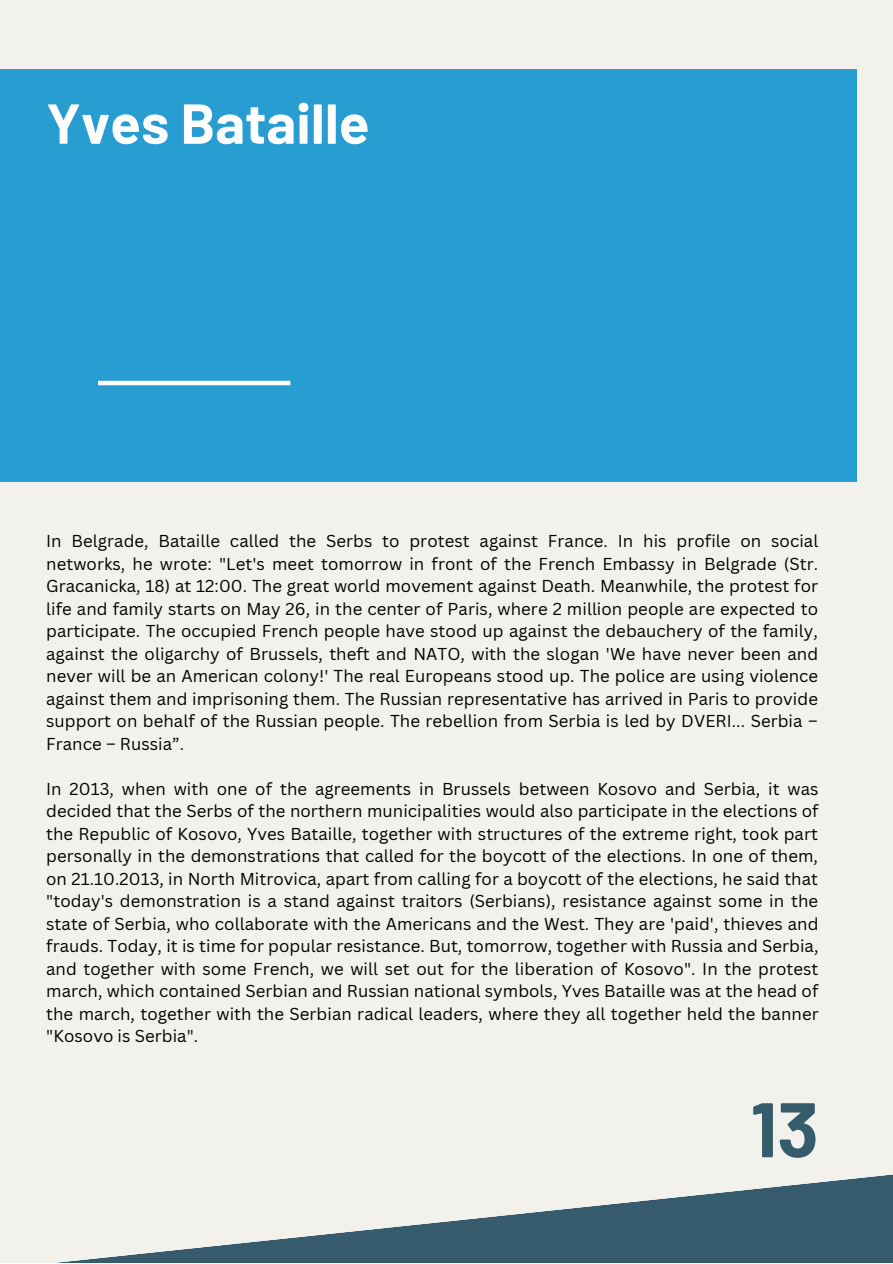
<style>
.page{position:relative;width:893px;height:1264px;background:#fff}
.page>*{position:absolute;margin:0;border:0;box-sizing:border-box;transform-origin:0 0}
.t1{font:700 77.1px "Barlow";color:#365b6d}
.t2{font:700 56.25px "Barlow";color:#fff}
.t3{font:16.8px/22.5px "Canva Sans";letter-spacing:.005em;color:#000;text-align:justify}
</style>
<div class="page">
<div style="left:0;top:0;width:892px;height:1262px;background:#f2f1ec"></div>
<div style="left:0;top:69px;width:857px;height:413px;background:#289dd2"></div>
<hr style="left:98px;top:381px;width:192px;height:4px;background:#fff">
<svg style="left:66px;top:1174px;width:826px;height:88px"></svg>
<p class="t2" style="left:46px;top:87px;width:325px">Yves Bataille</p>
<p class="t3" style="left:46px;top:529px;width:773px">In Belgrade, Bataille called the Serbs to protest against France. In his profile on social networks, he wrote: "Let's meet tomorrow in front of the French Embassy in Belgrade (Str.<br>Gracanicka, 18) at 12:00. The great world movement against Death. Meanwhile, the protest for life and family starts on May 26, in the center of Paris, where 2 million people are expected to participate. The occupied French people have stood up against the debauchery of the family, against the oligarchy of Brussels, theft and NATO, with the slogan 'We have never been and never will be an American colony!' The real Europeans stood up. The police are using violence against them and imprisoning them. The Russian representative has arrived in Paris to provide support on behalf of the Russian people. The rebellion from Serbia is led by DVERI... Serbia – France – Russia”.</p>
<p class="t3" style="left:46px;top:777px;width:774px">In 2013, when with one of the agreements in Brussels between Kosovo and Serbia, it was decided that the Serbs of the northern municipalities would also participate in the elections of the Republic of Kosovo, Yves Bataille, together with structures of the extreme right, took part personally in the demonstrations that called for the boycott of the elections. In one of them, on 21.10.2013, in North Mitrovica, apart from calling for a boycott of the elections, he said that "today's demonstration is a stand against traitors (Serbians), resistance against some in the state of Serbia, who collaborate with the Americans and the West. They are 'paid', thieves and frauds. Today, it is time for popular resistance. But, tomorrow, together with Russia and Serbia, and together with some French, we will set out for the liberation of Kosovo". In the protest march, which contained Serbian and Russian national symbols, Yves Bataille was at the head of the march, together with the Serbian radical leaders, where they all together held the banner "Kosovo is Serbia".</p>
<p class="t1" style="left:751px;top:1080px;width:69px">13</p>
</div>
